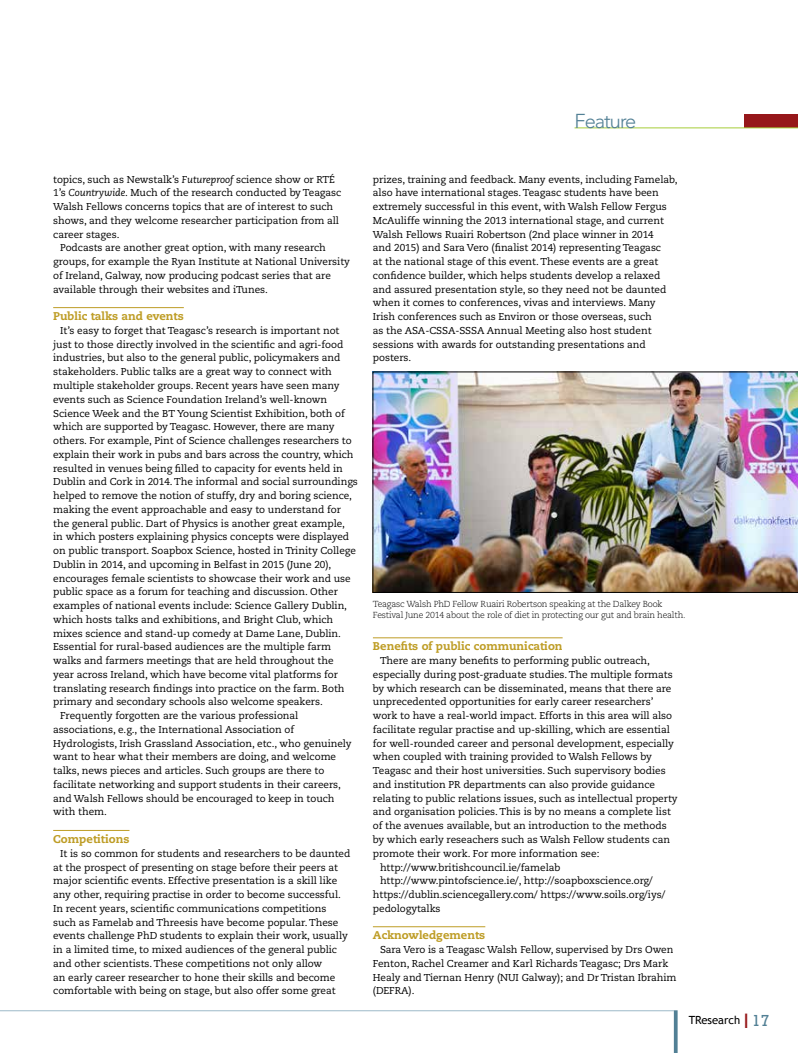
<style>
.page{position:relative;width:798px;height:1053px;background:#fff}
.page>*{position:absolute;margin:0;border:0;box-sizing:border-box;transform-origin:0 0}
.t1{font:300 20px "Avenir";letter-spacing:-.05em;color:#528095}
.t2{font:16.25px "Rockwell";color:#528095}
.t3{font:800 11.25px "Caecilia";color:#be9d26}
.t4{font:11.25px "Trebuchet MS";color:#000}
.t5{font:10px/13.8px "Caecilia";letter-spacing:-.005em;color:#000}
.t6{font:300 8.75px/10.6px "Caecilia";letter-spacing:-.025em;color:#000}
.s1{font-style:italic}
.s2{font-size:20px;color:#96171a}
</style>
<div class="page">
<div style="left:744px;top:114px;width:53px;height:14px;background:#96171a"></div>
<hr style="left:0;top:1010px;width:673px;height:1px;background:#9db9c8">
<hr style="left:574px;top:128px;width:223px;height:1px;background:#a6ce39">
<svg style="left:673px;top:1010px;width:4px;height:42px"></svg>
<hr style="left:53px;top:307px;width:131px;height:1px;background:#be9d26">
<hr style="left:53px;top:830px;width:76px;height:1px;background:#be9d26">
<hr style="left:373px;top:637px;width:189px;height:1px;background:#be9d26">
<hr style="left:373px;top:926px;width:112px;height:1px;background:#be9d26">
<img style="left:372px;top:371px;width:425px;height:221px">
<h1 class="t1" style="left:574px;top:109px;width:63px">Feature</h1>
<p class="t5" style="left:53px;top:172px;width:283px">topics, such as Newstalk’s <span class="s1">Futureproof</span> science show or RTÉ</p>
<p class="t5" style="left:53px;top:186px;width:289px">1’s <span class="s1">Countrywide</span>. Much of the research conducted by Teagasc</p>
<p class="t5" style="left:53px;top:200px;width:281px">Walsh Fellows concerns topics that are of interest to such</p>
<p class="t5" style="left:53px;top:214px;width:287px">shows, and they welcome researcher participation from all</p>
<p class="t5" style="left:53px;top:227px;width:68px">career stages.</p>
<p class="t5" style="left:60px;top:241px;width:267px">Podcasts are another great option, with many research</p>
<p class="t5" style="left:53px;top:255px;width:298px">groups, for example the Ryan Institute at National University</p>
<p class="t5" style="left:53px;top:269px;width:279px">of Ireland, Galway, now producing podcast series that are</p>
<p class="t5" style="left:53px;top:282px;width:216px">available through their websites and iTunes.</p>
<p class="t3" style="left:53px;top:309px;width:132px">Public talks and events</p>
<p class="t5" style="left:60px;top:324px;width:280px">It’s easy to forget that Teagasc’s research is important not</p>
<p class="t5" style="left:53px;top:337px;width:291px">just to those directly involved in the scientific and agri-food</p>
<p class="t5" style="left:53px;top:351px;width:289px">industries, but also to the general public, policymakers and</p>
<p class="t5" style="left:53px;top:365px;width:280px">stakeholders. Public talks are a great way to connect with</p>
<p class="t5" style="left:53px;top:379px;width:288px">multiple stakeholder groups. Recent years have seen many</p>
<p class="t5" style="left:53px;top:392px;width:275px">events such as Science Foundation Ireland’s well-known</p>
<p class="t5" style="left:53px;top:406px;width:293px">Science Week and the BT Young Scientist Exhibition, both of</p>
<p class="t5" style="left:53px;top:420px;width:283px">which are supported by Teagasc. However, there are many</p>
<p class="t5" style="left:53px;top:434px;width:300px">others. For example, Pint of Science challenges researchers to</p>
<p class="t5" style="left:53px;top:447px;width:302px">explain their work in pubs and bars across the country, which</p>
<p class="t5" style="left:53px;top:461px;width:291px">resulted in venues being filled to capacity for events held in</p>
<p class="t5" style="left:53px;top:475px;width:306px">Dublin and Cork in 2014. The informal and social surroundings</p>
<p class="t5" style="left:53px;top:489px;width:300px">helped to remove the notion of stuffy, dry and boring science,</p>
<p class="t5" style="left:53px;top:502px;width:289px">making the event approachable and easy to understand for</p>
<p class="t5" style="left:53px;top:516px;width:293px">the general public. Dart of Physics is another great example,</p>
<p class="t5" style="left:53px;top:530px;width:297px">in which posters explaining physics concepts were displayed</p>
<p class="t5" style="left:53px;top:544px;width:304px">on public transport. Soapbox Science, hosted in Trinity College</p>
<p class="t5" style="left:53px;top:557px;width:279px">Dublin in 2014, and upcoming in Belfast in 2015 (June 20),</p>
<p class="t5" style="left:53px;top:571px;width:299px">encourages female scientists to showcase their work and use</p>
<p class="t5" style="left:53px;top:585px;width:286px">public space as a forum for teaching and discussion. Other</p>
<p class="t5" style="left:53px;top:599px;width:295px">examples of national events include: Science Gallery Dublin,</p>
<p class="t5" style="left:53px;top:612px;width:281px">which hosts talks and exhibitions, and Bright Club, which</p>
<p class="t5" style="left:53px;top:626px;width:289px">mixes science and stand-up comedy at Dame Lane, Dublin.</p>
<p class="t5" style="left:53px;top:640px;width:279px">Essential for rural-based audiences are the multiple farm</p>
<p class="t5" style="left:53px;top:654px;width:282px">walks and farmers meetings that are held throughout the</p>
<p class="t5" style="left:53px;top:667px;width:286px">year across Ireland, which have become vital platforms for</p>
<p class="t5" style="left:53px;top:681px;width:293px">translating research findings into practice on the farm. Both</p>
<p class="t5" style="left:53px;top:695px;width:271px">primary and secondary schools also welcome speakers.</p>
<p class="t5" style="left:60px;top:709px;width:239px">Frequently forgotten are the various professional</p>
<p class="t5" style="left:53px;top:722px;width:242px">associations, e.g., the International Association of</p>
<p class="t5" style="left:53px;top:736px;width:300px">Hydrologists, Irish Grassland Association, etc., who genuinely</p>
<p class="t5" style="left:53px;top:750px;width:284px">want to hear what their members are doing, and welcome</p>
<p class="t5" style="left:53px;top:764px;width:272px">talks, news pieces and articles. Such groups are there to</p>
<p class="t5" style="left:53px;top:777px;width:289px">facilitate networking and support students in their careers,</p>
<p class="t5" style="left:53px;top:791px;width:283px">and Walsh Fellows should be encouraged to keep in touch</p>
<p class="t5" style="left:53px;top:805px;width:55px">with them.</p>
<p class="t3" style="left:53px;top:832px;width:78px">Competitions</p>
<p class="t5" style="left:53px;top:846px;width:298px;text-indent:7px">It is so common for students and researchers to be daunted at the prospect of presenting on stage before their peers at major scientific events. Effective presentation is a skill like any other, requiring practise in order to become successful.<br>In recent years, scientific communications competitions such as Famelab and Threesis have become popular. These events challenge PhD students to explain their work, usually in a limited time, to mixed audiences of the general public and other scientists. These competitions not only allow<br>an early career researcher to hone their skills and become comfortable with being on stage, but also offer some great</p>
<p class="t5" style="left:373px;top:172px;width:306px">prizes, training and feedback. Many events, including Famelab, also have international stages. Teagasc students have been extremely successful in this event, with Walsh Fellow Fergus McAuliffe winning the 2013 international stage, and current Walsh Fellows Ruairi Robertson (2nd place winner in 2014<br>and 2015) and Sara Vero (finalist 2014) representing Teagasc<br>at the national stage of this event. These events are a great confidence builder, which helps students develop a relaxed and assured presentation style, so they need not be daunted when it comes to conferences, vivas and interviews. Many Irish conferences such as Environ or those overseas, such<br>as the ASA-CSSA-SSSA Annual Meeting also host student sessions with awards for outstanding presentations and posters.</p>
<p class="t6" style="left:373px;top:599px;width:314px">Teagasc Walsh PhD Fellow Ruairi Robertson speaking at the Dalkey Book<br>Festival June 2014 about the role of diet in protecting our gut and brain health.</p>
<p class="t3" style="left:373px;top:639px;width:191px">Benefits of public communication</p>
<p class="t5" style="left:380px;top:654px;width:271px">There are many benefits to performing public outreach,</p>
<p class="t5" style="left:373px;top:667px;width:301px">especially during post-graduate studies. The multiple formats</p>
<p class="t5" style="left:373px;top:681px;width:300px">by which research can be disseminated, means that there are</p>
<p class="t5" style="left:373px;top:695px;width:282px">unprecedented opportunities for early career researchers’</p>
<p class="t5" style="left:373px;top:709px;width:300px">work to have a real-world impact. Efforts in this area will also</p>
<p class="t5" style="left:373px;top:722px;width:298px">facilitate regular practise and up-skilling, which are essential</p>
<p class="t5" style="left:373px;top:736px;width:302px">for well-rounded career and personal development, especially</p>
<p class="t5" style="left:373px;top:750px;width:280px">when coupled with training provided to Walsh Fellows by</p>
<p class="t5" style="left:373px;top:764px;width:294px">Teagasc and their host universities. Such supervisory bodies</p>
<p class="t5" style="left:373px;top:777px;width:284px">and institution PR departments can also provide guidance</p>
<p class="t5" style="left:373px;top:791px;width:306px">relating to public relations issues, such as intellectual property</p>
<p class="t5" style="left:373px;top:805px;width:299px">and organisation policies. This is by no means a complete list</p>
<p class="t5" style="left:373px;top:819px;width:295px">of the avenues available, but an introduction to the methods</p>
<p class="t5" style="left:373px;top:832px;width:298px">by which early reseachers such as Walsh Fellow students can</p>
<p class="t5" style="left:373px;top:846px;width:228px">promote their work. For more information see:</p>
<p class="t5" style="left:380px;top:860px;width:182px">http://www.britishcouncil.ie/famelab</p>
<p class="t5" style="left:380px;top:874px;width:274px">http://www.pintofscience.ie/, http://soapboxscience.org/</p>
<p class="t5" style="left:373px;top:887px;width:294px">https://dublin.sciencegallery.com/ https://www.soils.org/iys/</p>
<p class="t5" style="left:373px;top:901px;width:69px">pedologytalks</p>
<p class="t3" style="left:373px;top:928px;width:114px">Acknowledgements</p>
<p class="t5" style="left:373px;top:942px;width:305px;text-indent:7px">Sara Vero is a Teagasc Walsh Fellow, supervised by Drs Owen Fenton, Rachel Creamer and Karl Richards Teagasc; Drs Mark Healy and Tiernan Henry (NUI Galway); and Dr Tristan Ibrahim (DEFRA).</p>
<p class="t4" style="left:688px;top:1013px;width:62px">TResearch <span class="s2">I</span></p>
<h2 class="t2" style="left:751px;top:1010px;width:19px">17</h2>
</div>
